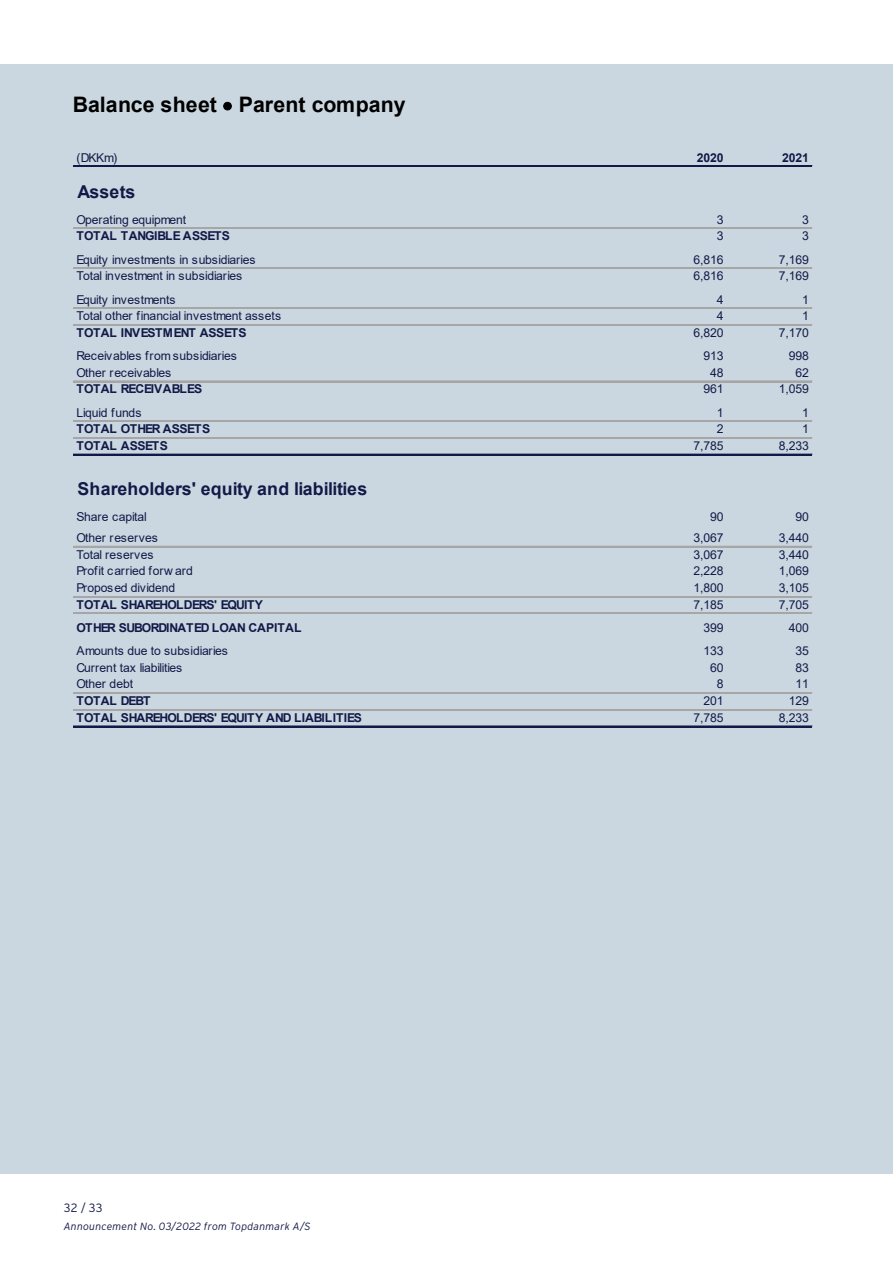
<style>
.page{position:relative;width:893px;height:1263px;background:#fff}
.page>*{position:absolute;margin:0;border:0;box-sizing:border-box;transform-origin:0 0}
.t1{font:700 21.3px "Arial";color:#000}
.t2{font:700 17.7px "Arial";letter-spacing:.005em;color:#131947}
.t3{font:12.15px "Arial";letter-spacing:-.015em;color:#131947}
.t4{font:700 12.15px "Arial";letter-spacing:-.015em;color:#131947}
.t5{font:700 12.15px "Arial";letter-spacing:-.055em;color:#131947}
.t6{font:12.15px "Arial";letter-spacing:.01em;color:#131947}
.t7{font:700 12.15px "Arial";letter-spacing:-.05em;color:#131947}
.t8{font:300 12px "Interstate";color:#131947}
.t9{font:italic 300 10.5px "Interstate";letter-spacing:.015em;color:#131947}
</style>
<div class="page">
<div style="left:0;top:64px;width:893px;height:1110px;background:#cad7e0"></div>
<svg style="left:223px;top:102px;width:9px;height:8px"></svg>
<hr style="left:73px;top:166px;width:739px;height:1px;background:#131947">
<hr style="left:73px;top:227px;width:739px;height:1px;background:#a6a6a6">
<hr style="left:73px;top:228px;width:739px;height:1px;background:#a6a6a6">
<hr style="left:73px;top:268px;width:739px;height:1px;background:#a6a6a6">
<hr style="left:73px;top:307px;width:739px;height:1px;background:#a6a6a6">
<hr style="left:73px;top:308px;width:739px;height:1px;background:#a6a6a6">
<hr style="left:73px;top:324px;width:739px;height:1px;background:#a6a6a6">
<hr style="left:73px;top:381px;width:739px;height:1px;background:#a6a6a6">
<hr style="left:73px;top:421px;width:739px;height:1px;background:#a6a6a6">
<hr style="left:73px;top:437px;width:739px;height:1px;background:#a6a6a6">
<hr style="left:73px;top:438px;width:739px;height:1px;background:#a6a6a6">
<hr style="left:73px;top:454px;width:739px;height:1px;background:#131947">
<hr style="left:73px;top:546px;width:739px;height:1px;background:#a6a6a6">
<hr style="left:73px;top:596px;width:739px;height:1px;background:#a6a6a6">
<hr style="left:73px;top:613px;width:739px;height:1px;background:#a6a6a6">
<hr style="left:73px;top:692px;width:739px;height:1px;background:#a6a6a6">
<hr style="left:73px;top:693px;width:739px;height:1px;background:#a6a6a6">
<hr style="left:73px;top:709px;width:739px;height:1px;background:#a6a6a6">
<hr style="left:73px;top:726px;width:739px;height:1px;background:#131947">
<hr style="left:892px;top:917px;width:1px;height:174px;background:#eceeef">
<hr style="left:892px;top:0;width:1px;height:964px;background:#131947">
<h1 class="t1" style="left:73px;top:90px;width:334px">Balance sheet Parent company</h1>
<p class="t3" style="left:76px;top:149px;width:42px">(DKKm)</p>
<p class="t4" style="left:697px;top:149px;width:28px">2020</p>
<p class="t4" style="left:782px;top:149px;width:28px">2021</p>
<h2 class="t2" style="left:78px;top:179px;width:59px">Assets</h2>
<p class="t3" style="left:76px;top:211px;width:111px">Operating equipment</p>
<p class="t3" style="left:717px;top:211px;width:8px">3</p>
<p class="t3" style="left:802px;top:211px;width:8px">3</p>
<p class="t4" style="left:76px;top:227px;width:155px">TOTAL TANGIBLE ASSETS</p>
<p class="t3" style="left:717px;top:228px;width:8px">3</p>
<p class="t3" style="left:802px;top:228px;width:8px">3</p>
<p class="t3" style="left:76px;top:251px;width:181px">Equity investments in subsidiaries</p>
<p class="t3" style="left:693px;top:251px;width:31px">6,816</p>
<p class="t3" style="left:779px;top:251px;width:31px">7,169</p>
<p class="t3" style="left:76px;top:267px;width:167px">Total investment in subsidiaries</p>
<p class="t3" style="left:693px;top:267px;width:31px">6,816</p>
<p class="t3" style="left:779px;top:267px;width:31px">7,169</p>
<p class="t3" style="left:76px;top:291px;width:101px">Equity investments</p>
<p class="t3" style="left:717px;top:291px;width:8px">4</p>
<p class="t3" style="left:802px;top:291px;width:8px">1</p>
<p class="t3" style="left:76px;top:308px;width:206px">Total other financial investment assets</p>
<p class="t3" style="left:717px;top:308px;width:8px">4</p>
<p class="t3" style="left:802px;top:308px;width:8px">1</p>
<p class="t4" style="left:76px;top:324px;width:172px">TOTAL INVESTMENT ASSETS</p>
<p class="t3" style="left:693px;top:324px;width:31px">6,820</p>
<p class="t3" style="left:779px;top:324px;width:31px">7,170</p>
<p class="t3" style="left:76px;top:347px;width:162px">Receivables from subsidiaries</p>
<p class="t3" style="left:703px;top:347px;width:22px">913</p>
<p class="t3" style="left:789px;top:347px;width:22px">998</p>
<p class="t3" style="left:76px;top:364px;width:96px">Other receivables</p>
<p class="t3" style="left:710px;top:364px;width:15px">48</p>
<p class="t3" style="left:795px;top:364px;width:15px">62</p>
<p class="t4" style="left:76px;top:381px;width:127px">TOTAL RECEIVABLES</p>
<p class="t3" style="left:703px;top:381px;width:22px">961</p>
<p class="t3" style="left:779px;top:381px;width:31px">1,059</p>
<p class="t3" style="left:76px;top:404px;width:67px">Liquid funds</p>
<p class="t3" style="left:717px;top:404px;width:8px">1</p>
<p class="t3" style="left:802px;top:404px;width:8px">1</p>
<p class="t4" style="left:76px;top:420px;width:135px">TOTAL OTHER ASSETS</p>
<p class="t3" style="left:717px;top:421px;width:8px">2</p>
<p class="t3" style="left:802px;top:421px;width:8px">1</p>
<p class="t4" style="left:76px;top:437px;width:93px">TOTAL ASSETS</p>
<p class="t3" style="left:693px;top:438px;width:31px">7,785</p>
<p class="t3" style="left:779px;top:438px;width:31px">8,233</p>
<h2 class="t2" style="left:78px;top:476px;width:291px">Shareholders' equity and liabilities</h2>
<p class="t3" style="left:76px;top:508px;width:72px">Share capital</p>
<p class="t3" style="left:710px;top:508px;width:15px">90</p>
<p class="t3" style="left:795px;top:508px;width:15px">90</p>
<p class="t3" style="left:76px;top:530px;width:83px">Other reserves</p>
<p class="t3" style="left:693px;top:530px;width:31px">3,067</p>
<p class="t3" style="left:779px;top:530px;width:31px">3,440</p>
<p class="t3" style="left:76px;top:546px;width:79px">Total reserves</p>
<p class="t3" style="left:693px;top:546px;width:31px">3,067</p>
<p class="t3" style="left:779px;top:546px;width:31px">3,440</p>
<p class="t6" style="left:76px;top:563px;width:118px">Profit carried forw ard</p>
<p class="t3" style="left:693px;top:563px;width:31px">2,228</p>
<p class="t3" style="left:779px;top:563px;width:31px">1,069</p>
<p class="t3" style="left:76px;top:579px;width:100px">Proposed dividend</p>
<p class="t3" style="left:693px;top:579px;width:31px">1,800</p>
<p class="t3" style="left:779px;top:579px;width:31px">3,105</p>
<p class="t5" style="left:76px;top:596px;width:188px">TOTAL SHAREHOLDERS' EQUITY</p>
<p class="t3" style="left:693px;top:596px;width:31px">7,185</p>
<p class="t3" style="left:779px;top:596px;width:31px">7,705</p>
<p class="t4" style="left:76px;top:619px;width:227px">OTHER SUBORDINATED LOAN CAPITAL</p>
<p class="t3" style="left:703px;top:619px;width:22px">399</p>
<p class="t3" style="left:789px;top:619px;width:21px">400</p>
<p class="t3" style="left:76px;top:643px;width:153px">Amounts due to subsidiaries</p>
<p class="t3" style="left:703px;top:643px;width:22px">133</p>
<p class="t3" style="left:795px;top:643px;width:15px">35</p>
<p class="t3" style="left:76px;top:659px;width:107px">Current tax liabilities</p>
<p class="t3" style="left:710px;top:659px;width:15px">60</p>
<p class="t3" style="left:795px;top:659px;width:15px">83</p>
<p class="t3" style="left:76px;top:676px;width:58px">Other debt</p>
<p class="t3" style="left:717px;top:676px;width:8px">8</p>
<p class="t3" style="left:795px;top:676px;width:15px">11</p>
<p class="t7" style="left:76px;top:692px;width:76px">TOTAL DEBT</p>
<p class="t3" style="left:703px;top:693px;width:22px">201</p>
<p class="t3" style="left:789px;top:693px;width:21px">129</p>
<p class="t4" style="left:76px;top:709px;width:287px">TOTAL SHAREHOLDERS' EQUITY AND LIABILITIES</p>
<p class="t3" style="left:693px;top:709px;width:31px">7,785</p>
<p class="t3" style="left:779px;top:709px;width:31px">8,233</p>
<p class="t8" style="left:64px;top:1199px;width:40px">32 / 33</p>
<p class="t9" style="left:64px;top:1218px;width:248px">Announcement No. 03/2022 from Topdanmark A/S</p>
</div>
